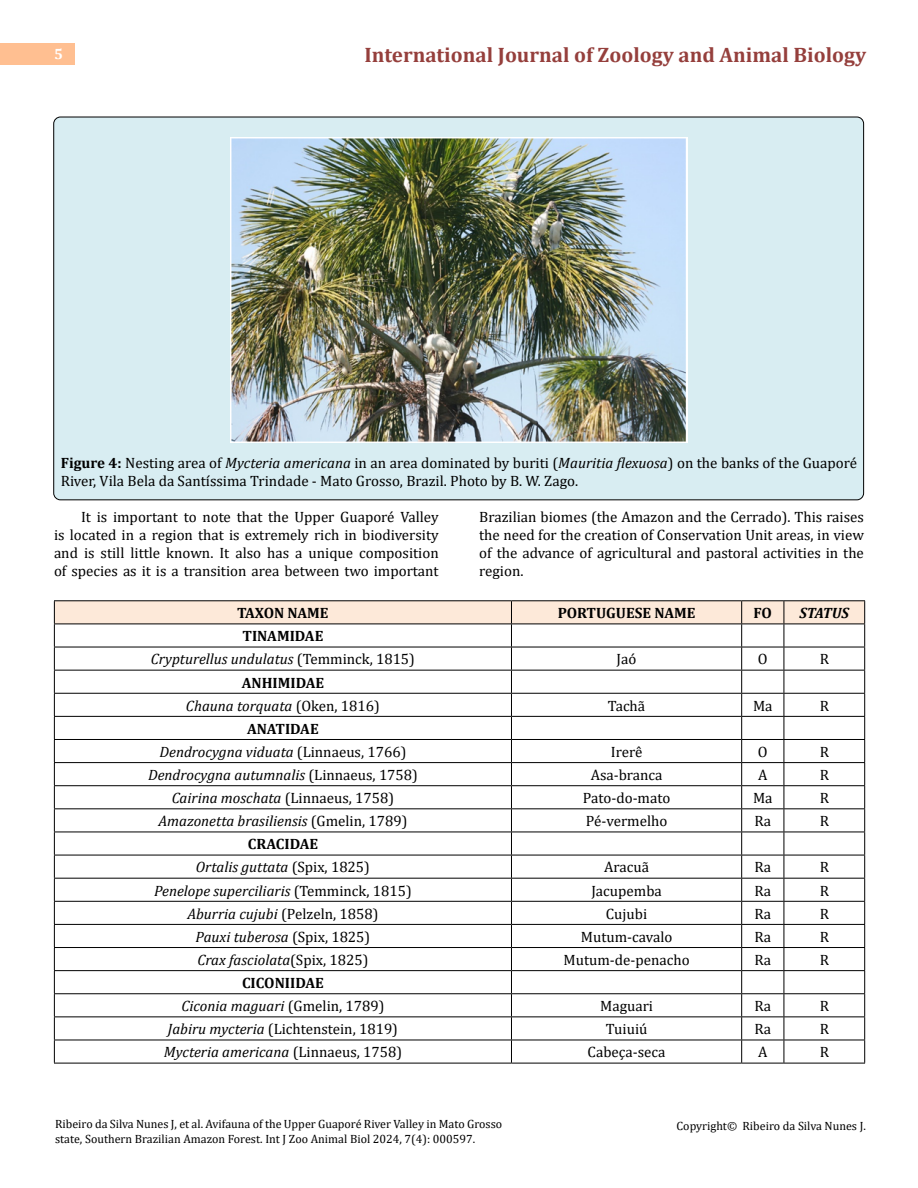
<style>
.page{position:relative;width:918px;height:1188px;background:#fff}
.page>*{position:absolute;margin:0;border:0;box-sizing:border-box;transform-origin:0 0}
.t1{font:700 21px "Cambria";color:#953f3c}
.t2{font:15px/18px "Cambria";color:#000;text-align:justify}
.t3{font:italic 15px/23.1px "Cambria";color:#000;text-align:center}
.t4{font:700 15px "Cambria";color:#000}
.t5{font:italic 700 15px "Cambria";letter-spacing:-.015em;color:#000}
.t6{font:700 15px "Cambria";color:#fff}
.t7{font:12px/14.4px "Cambria";color:#000}
.s1{font-weight:700}
.s2{font-style:italic}
.s3{font-weight:700;font-style:normal}
.s4{font-style:normal}
</style>
<div class="page">
<div style="left:0;top:43px;width:75px;height:21px;background:#ffbf91"></div>
<div style="left:54px;top:117px;width:810px;height:383px;background:#d8edf2;border-radius:7px"></div>
<img style="left:231px;top:138px;width:456px;height:304px">
<hr style="left:54px;top:600px;width:457px;height:1px;background:#000">
<hr style="left:511px;top:600px;width:231px;height:1px;background:#000">
<hr style="left:742px;top:600px;width:42px;height:1px;background:#000">
<hr style="left:784px;top:600px;width:81px;height:1px;background:#000">
<svg style="left:54px;top:601px;width:811px;height:462px"></svg>
<hr style="left:54px;top:1063px;width:457px;height:1px;background:#000">
<hr style="left:511px;top:1063px;width:231px;height:1px;background:#000">
<hr style="left:742px;top:1063px;width:42px;height:1px;background:#000">
<hr style="left:784px;top:1063px;width:81px;height:1px;background:#000">
<p class="t6" style="left:54px;top:44px;width:10px">5</p>
<h1 class="t1" style="left:364px;top:40px;width:503px">International Journal of Zoology and Animal Biology</h1>
<p class="t2" style="left:61px;top:454px;width:798px"><span class="s1">Figure 4:</span> Nesting area of <span class="s2">Mycteria americana</span> in an area dominated by buriti (<span class="s2">Mauritia flexuosa</span>) on the banks of the Guaporé<br>River, Vila Bela da Santíssima Trindade - Mato Grosso, Brazil. Photo by B. W. Zago.</p>
<p class="t2" style="left:54px;top:508px;width:386px;text-indent:27px">It is important to note that the Upper Guaporé Valley is located in a region that is extremely rich in biodiversity and is still little known. It also has a unique composition of species as it is a transition area between two important</p>
<p class="t2" style="left:479px;top:508px;width:386px">Brazilian biomes (the Amazon and the Cerrado). This raises the need for the creation of Conservation Unit areas, in view of the advance of agricultural and pastoral activities in the region.</p>
<p class="t4" style="left:237px;top:602px;width:93px">TAXON NAME</p>
<p class="t4" style="left:558px;top:602px;width:139px">PORTUGUESE NAME</p>
<p class="t4" style="left:754px;top:602px;width:20px">FO</p>
<p class="t5" style="left:800px;top:602px;width:51px">STATUS</p>
<p class="t3" style="left:151px;top:624px;width:266px"><span class="s3">TINAMIDAE<br></span>Crypturellus undulatus <span class="s4">(Temminck, 1815)</span></p>
<p class="t2" style="left:617px;top:650px;width:21px">Jaó</p>
<p class="t2" style="left:758px;top:650px;width:11px">O</p>
<p class="t2" style="left:820px;top:650px;width:11px">R</p>
<p class="t3" style="left:186px;top:670px;width:195px"><span class="s3">ANHIMIDAE<br></span>Chauna torquata <span class="s4">(Oken, 1816)</span></p>
<p class="t3" style="left:160px;top:716px;width:248px"><span class="s3">ANATIDAE<br></span>Dendrocygna viduata <span class="s4">(Linnaeus, 1766)</span></p>
<p class="t2" style="left:608px;top:696px;width:39px">Tachã</p>
<p class="t2" style="left:753px;top:696px;width:21px">Ma</p>
<p class="t2" style="left:820px;top:696px;width:11px">R</p>
<p class="t2" style="left:611px;top:743px;width:33px">Irerê</p>
<p class="t2" style="left:758px;top:743px;width:11px">O</p>
<p class="t2" style="left:820px;top:743px;width:11px">R</p>
<p class="t3" style="left:148px;top:763px;width:271px">Dendrocygna autumnalis <span class="s4">(Linnaeus, 1758)</span></p>
<p class="t2" style="left:591px;top:766px;width:73px">Asa-branca</p>
<p class="t2" style="left:758px;top:766px;width:11px">A</p>
<p class="t2" style="left:820px;top:766px;width:11px">R</p>
<p class="t3" style="left:172px;top:786px;width:224px">Cairina moschata <span class="s4">(Linnaeus, 1758)</span></p>
<p class="t2" style="left:583px;top:789px;width:89px">Pato-do-mato</p>
<p class="t2" style="left:753px;top:789px;width:21px">Ma</p>
<p class="t2" style="left:820px;top:789px;width:11px">R</p>
<p class="t3" style="left:159px;top:809px;width:250px">Amazonetta brasiliensis <span class="s4">(Gmelin, 1789)</span></p>
<p class="t2" style="left:586px;top:812px;width:83px">Pé-vermelho</p>
<p class="t2" style="left:755px;top:812px;width:18px">Ra</p>
<p class="t2" style="left:820px;top:812px;width:11px">R</p>
<p class="t3" style="left:196px;top:832px;width:176px"><span class="s3">CRACIDAE<br></span>Ortalis guttata <span class="s4">(Spix, 1825)</span></p>
<p class="t2" style="left:604px;top:858px;width:46px">Aracuã</p>
<p class="t2" style="left:755px;top:858px;width:18px">Ra</p>
<p class="t2" style="left:820px;top:858px;width:11px">R</p>
<p class="t3" style="left:154px;top:878px;width:259px">Penelope superciliaris <span class="s4">(Temminck, 1815)</span></p>
<p class="t2" style="left:591px;top:881px;width:72px">Jacupemba</p>
<p class="t2" style="left:755px;top:881px;width:18px">Ra</p>
<p class="t2" style="left:820px;top:881px;width:11px">R</p>
<p class="t2" style="left:187px;top:905px;width:192px"><span class="s2">Aburria cujubi</span> (Pelzeln, 1858)</p>
<p class="t2" style="left:606px;top:905px;width:43px">Cujubi</p>
<p class="t2" style="left:755px;top:905px;width:18px">Ra</p>
<p class="t2" style="left:820px;top:905px;width:11px">R</p>
<p class="t3" style="left:196px;top:924px;width:176px">Pauxi tuberosa <span class="s4">(Spix, 1825)</span></p>
<p class="t2" style="left:581px;top:928px;width:93px">Mutum-cavalo</p>
<p class="t2" style="left:755px;top:928px;width:18px">Ra</p>
<p class="t2" style="left:820px;top:928px;width:11px">R</p>
<p class="t3" style="left:197px;top:948px;width:173px">Crax fasciolata<span class="s4">(Spix, 1825)</span></p>
<p class="t2" style="left:564px;top:951px;width:128px">Mutum-de-penacho</p>
<p class="t2" style="left:755px;top:951px;width:18px">Ra</p>
<p class="t2" style="left:820px;top:951px;width:11px">R</p>
<p class="t3" style="left:181px;top:971px;width:205px"><span class="s3">CICONIIDAE<br></span>Ciconia maguari <span class="s4">(Gmelin, 1789)</span></p>
<p class="t2" style="left:600px;top:997px;width:54px">Maguari</p>
<p class="t2" style="left:755px;top:997px;width:18px">Ra</p>
<p class="t2" style="left:820px;top:997px;width:11px">R</p>
<p class="t2" style="left:168px;top:1020px;width:232px"><span class="s2">Jabiru mycteria</span> (Lichtenstein, 1819)</p>
<p class="t2" style="left:606px;top:1020px;width:43px">Tuiuiú</p>
<p class="t2" style="left:755px;top:1020px;width:18px">Ra</p>
<p class="t2" style="left:820px;top:1020px;width:11px">R</p>
<p class="t3" style="left:164px;top:1040px;width:240px">Mycteria americana <span class="s4">(Linnaeus, 1758)</span></p>
<p class="t2" style="left:588px;top:1043px;width:79px">Cabeça-seca</p>
<p class="t2" style="left:758px;top:1043px;width:11px">A</p>
<p class="t2" style="left:820px;top:1043px;width:11px">R</p>
<p class="t7" style="left:55px;top:1117px;width:449px">Ribeiro da Silva Nunes J, et al. Avifauna of the Upper Guaporé River Valley in Mato Grosso state, Southern Brazilian Amazon Forest. Int J Zoo Animal Biol 2024, 7(4): 000597.</p>
<p class="t7" style="left:677px;top:1118px;width:191px">Copyright© Ribeiro da Silva Nunes J.</p>
</div>
